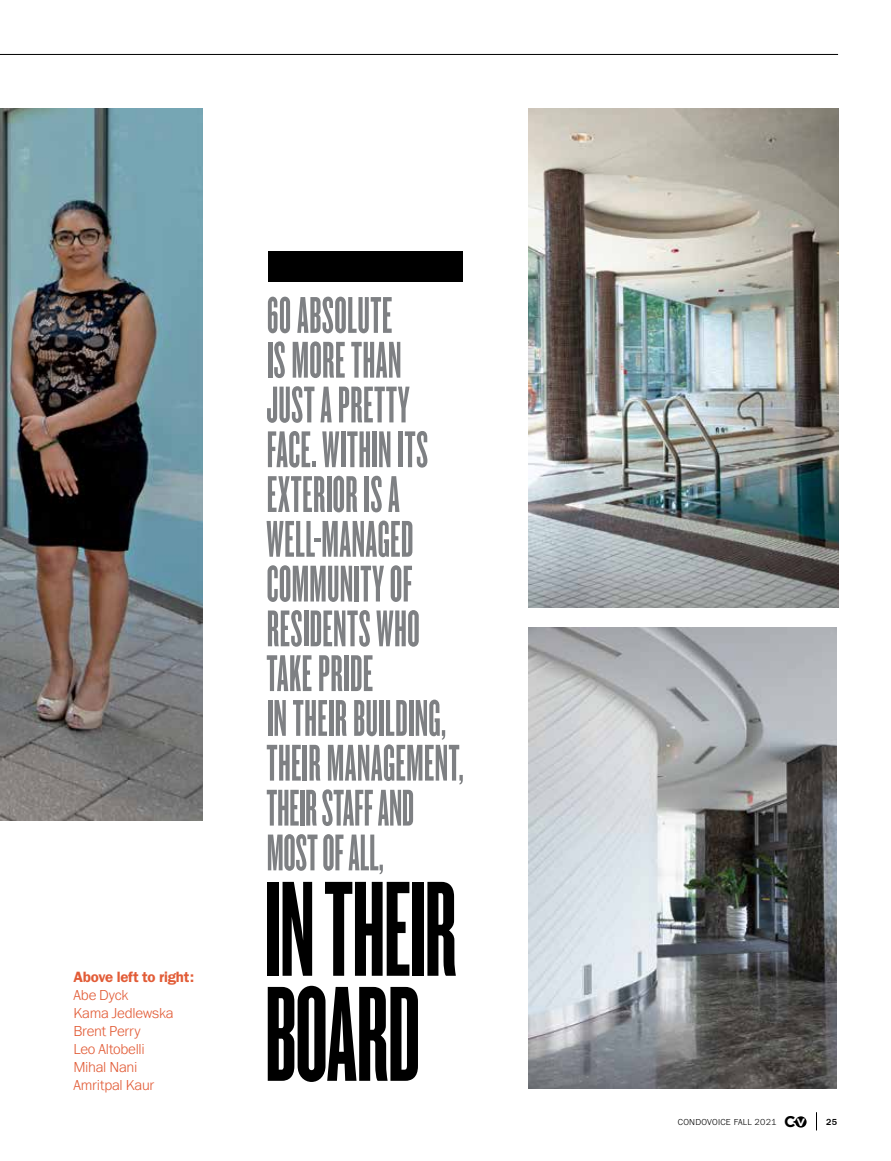
<style>
.page{position:relative;width:891px;height:1161px;background:#fff}
.page>*{position:absolute;margin:0;border:0;box-sizing:border-box;transform-origin:0 0}
.t1{font:141px/105px "Knockout HTF66 Full Flyweight";letter-spacing:-.01em;color:#000}
.t2{font:53.7px/44.8px "Knockout HTF66 Full Flyweight";letter-spacing:.005em;color:#7e8083}
.t3{font:300 15px/18px "Franklin Gothic URW";letter-spacing:-.015em;color:#e25c37}
.t4{font:600 15px "Franklin Gothic";letter-spacing:-.015em;color:#e25c37}
.t5{font:300 9px "Franklin Gothic URW";letter-spacing:.03em;color:#000}
.t6{font:500 9px "Franklin Gothic";color:#000}
.s1{font-family:"Gotham";font-weight:700;font-size:15.45px}
.s2{font-family:"Gotham";font-weight:700;font-size:10.65px;color:#fff}
</style>
<div class="page">
<svg style="left:793px;top:1116px;width:14px;height:12px"></svg>
<svg style="left:816px;top:1112px;width:1px;height:18px"></svg>
<hr style="left:0;top:54px;width:838px;height:1px;background:#000">
<img style="left:0;top:108px;width:202px;height:713px">
<div style="left:268px;top:251px;width:194px;height:31px;background:#000"></div>
<img style="left:528px;top:628px;width:309px;height:461px">
<img style="left:528px;top:108px;width:310px;height:499px">
<p class="t4" style="left:73px;top:968px;width:123px">Above left to right:</p>
<p class="t3" style="left:73px;top:986px;width:102px">Abe Dyck<br>Kama Jedlewska<br>Brent Perry<br>Leo Altobelli<br>Mihal Nani<br>Amritpal Kaur</p>
<p class="t2" style="left:267px;top:293px;width:199px">60 ABSOLUTE<br>IS MORE THAN<br>JUST A PRETTY<br>FACE. WITHIN ITS<br>EXTERIOR IS A<br>WELL-MANAGED<br>COMMUNITY OF<br>RESIDENTS WHO<br>TAKE PRIDE<br>IN THEIR BUILDING,<br>THEIR MANAGEMENT,<br>THEIR STAFF AND<br>MOST OF ALL,</p>
<h1 class="t1" style="left:265px;top:878px;width:194px">IN THEIR<br>BOARD</h1>
<p class="t5" style="left:678px;top:1116px;width:129px">CONDOVOICE FALL 2021 <span class="s1">C</span><span class="s2">V</span></p>
<p class="t6" style="left:826px;top:1116px;width:12px">25</p>
</div>
